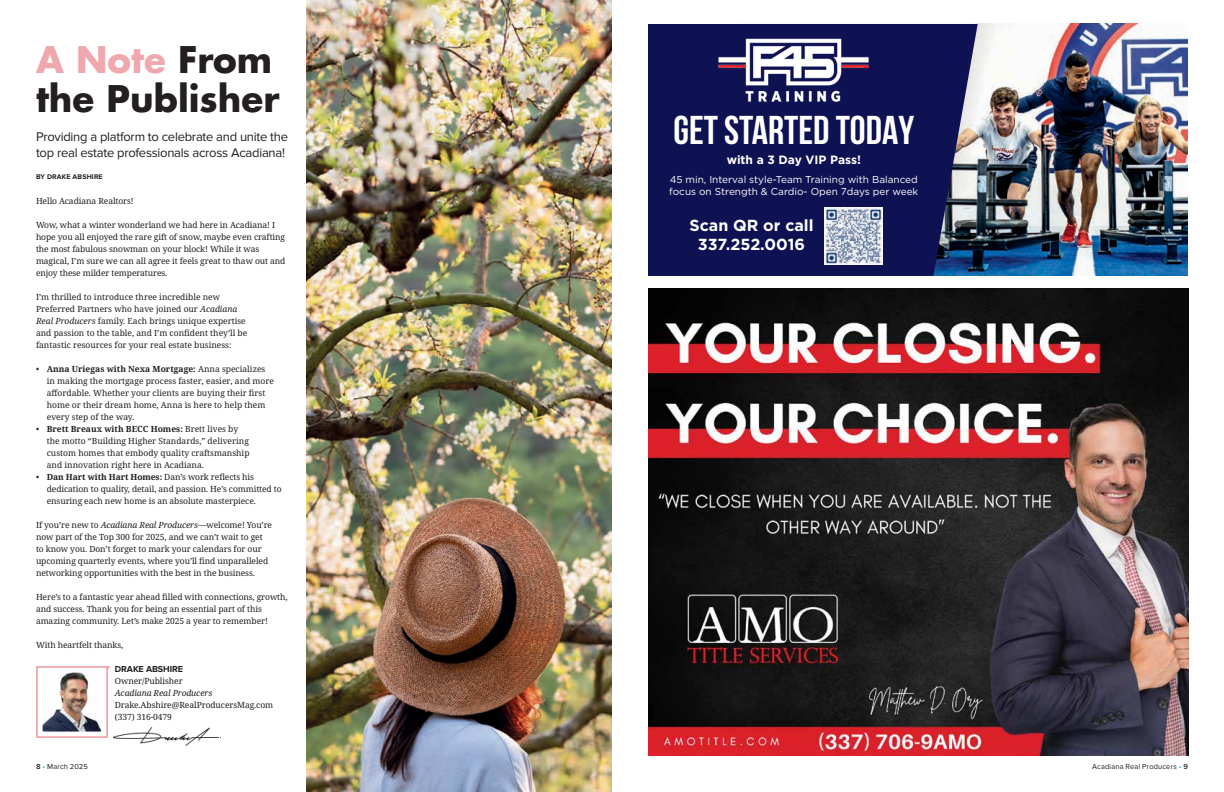
<style>
.page{position:relative;width:1224px;height:792px;background:#fff}
.page>*{position:absolute;margin:0;border:0;box-sizing:border-box;transform-origin:0 0}
.t1{font:700 40px "Bebas Neue";color:#fff}
.t2{font:700 35.7px/39.3px "Futura Std";color:#231f20}
.t3{font:700 16px/19.2px "Gotham";color:#fff;text-align:center}
.t4{font:13px/16px "Proxima Nova";letter-spacing:-.02em;color:#231f20}
.t5{font:700 12px "Gotham";color:#fff}
.t6{font:10px/12px "Gotham";color:#fff}
.t7{font:700 9px "Proxima Nova";letter-spacing:-.01em;color:#231f20}
.t8{font:8.5px/12px "Avrile Serif";letter-spacing:-.01em;color:#231f20}
.t9{font:italic 8.5px "Avrile Serif";letter-spacing:-.01em;color:#231f20}
.t10{font:7.5px "Proxima Nova";letter-spacing:.015em;color:#231f20}
.t11{font:700 7px "Proxima Nova";letter-spacing:.02em;color:#231f20}
.s1{color:#efa8ad}
.s2{font-style:italic}
.s3{font-weight:700}
.s4{font-weight:600}
.s5{color:#00aeef}
</style>
<div class="page">
<img style="left:114px;top:728px;width:106px;height:18px">
<img style="left:648px;top:288px;width:540px;height:468px">
<img style="left:306px;top:0;width:306px;height:792px">
<svg style="left:36px;top:666px;width:74px;height:72px"></svg>
<img style="left:43px;top:672px;width:59px;height:60px">
<img style="left:978px;top:24px;width:210px;height:252px">
<svg style="left:648px;top:24px;width:330px;height:252px;background:#1a1d59"></svg>
<img style="left:825px;top:207px;width:57px;height:58px">
<img style="left:713px;top:33px;width:162px;height:75px">
<h2 class="t2" style="left:36px;top:39px;width:245px"><span class="s1">A Note</span> From the Publisher</h2>
<h3 class="t4" style="left:36px;top:129px;width:254px">Providing a platform to celebrate and unite the top real estate professionals across Acadiana!</h3>
<h1 class="t1" style="left:673px;top:109px;width:242px">GET STARTED TODAY</h1>
<h3 class="t5" style="left:727px;top:152px;width:136px">with a 3 Day VIP Pass!</h3>
<p class="t11" style="left:36px;top:173px;width:68px">BY DRAKE ABSHIRE</p>
<p class="t6" style="left:669px;top:173px;width:251px">45 min, Interval style-Team Training with Balanced focus on Strength &amp; Cardio- Open 7days per week</p>
<p class="t8" style="left:36px;top:195px;width:99px">Hello Acadiana Realtors!</p>
<p class="t8" style="left:36px;top:219px;width:251px">Wow, what a winter wonderland we had here in Acadiana! I hope you all enjoyed the rare gift of snow, maybe even crafting the most fabulous snowman on your block! While it was magical, I’m sure we can all agree it feels great to thaw out and enjoy these milder temperatures.</p>
<p class="t8" style="left:36px;top:291px;width:213px">I’m thrilled to introduce three incredible new Preferred Partners who have joined our <span class="s2">Acadiana Real Producers</span> family. Each brings unique expertise and passion to the table, and I’m confident they’ll be fantastic resources for your real estate business:</p>
<p class="t8" style="left:47px;top:363px;width:229px;text-indent:-11px">• <span class="s3">Anna Uriegas with Nexa Mortgage:</span> Anna specializes in making the mortgage process faster, easier, and more affordable. Whether your clients are buying their first home or their dream home, Anna is here to help them every step of the way.</p>
<p class="t8" style="left:47px;top:423px;width:204px;text-indent:-11px">• <span class="s3">Brett Breaux with BECC Homes:</span> Brett lives by the motto “Building Higher Standards,” delivering custom homes that embody quality craftsmanship and innovation right here in Acadiana.</p>
<p class="t8" style="left:47px;top:471px;width:236px;text-indent:-11px">• <span class="s3">Dan Hart with Hart Homes:</span> Dan’s work reflects his dedication to quality, detail, and passion. He’s committed to ensuring each new home is an absolute masterpiece.</p>
<p class="t8" style="left:36px;top:519px;width:238px">If you’re new to <span class="s2">Acadiana Real Producers</span>—welcome! You’re now part of the Top 300 for 2025, and we can’t wait to get to know you. Don’t forget to mark your calendars for our upcoming quarterly events, where you’ll find unparalleled networking opportunities with the best in the business.</p>
<p class="t8" style="left:36px;top:591px;width:253px">Here’s to a fantastic year ahead filled with connections, growth, and success. Thank you for being an essential part of this amazing community. Let’s make 2025 a year to remember!</p>
<p class="t8" style="left:36px;top:639px;width:89px">With heartfelt thanks,</p>
<p class="t7" style="left:115px;top:665px;width:70px">DRAKE ABSHIRE</p>
<p class="t8" style="left:115px;top:675px;width:69px">Owner/Publisher</p>
<p class="t9" style="left:115px;top:687px;width:99px">Acadiana Real Producers</p>
<p class="t8" style="left:115px;top:699px;width:160px">Drake.Abshire@RealProducersMag.com (337) 316-0479</p>
<h3 class="t3" style="left:690px;top:216px;width:126px">Scan QR or call<br>337.252.0016</h3>
<p class="t10" style="left:36px;top:762px;width:53px"><span class="s4">8</span> <span class="s5">•</span> March 2025</p>
<p class="t10" style="left:1092px;top:762px;width:97px">Acadiana Real Producers <span class="s5">•</span> <span class="s4">9</span></p>
</div>
